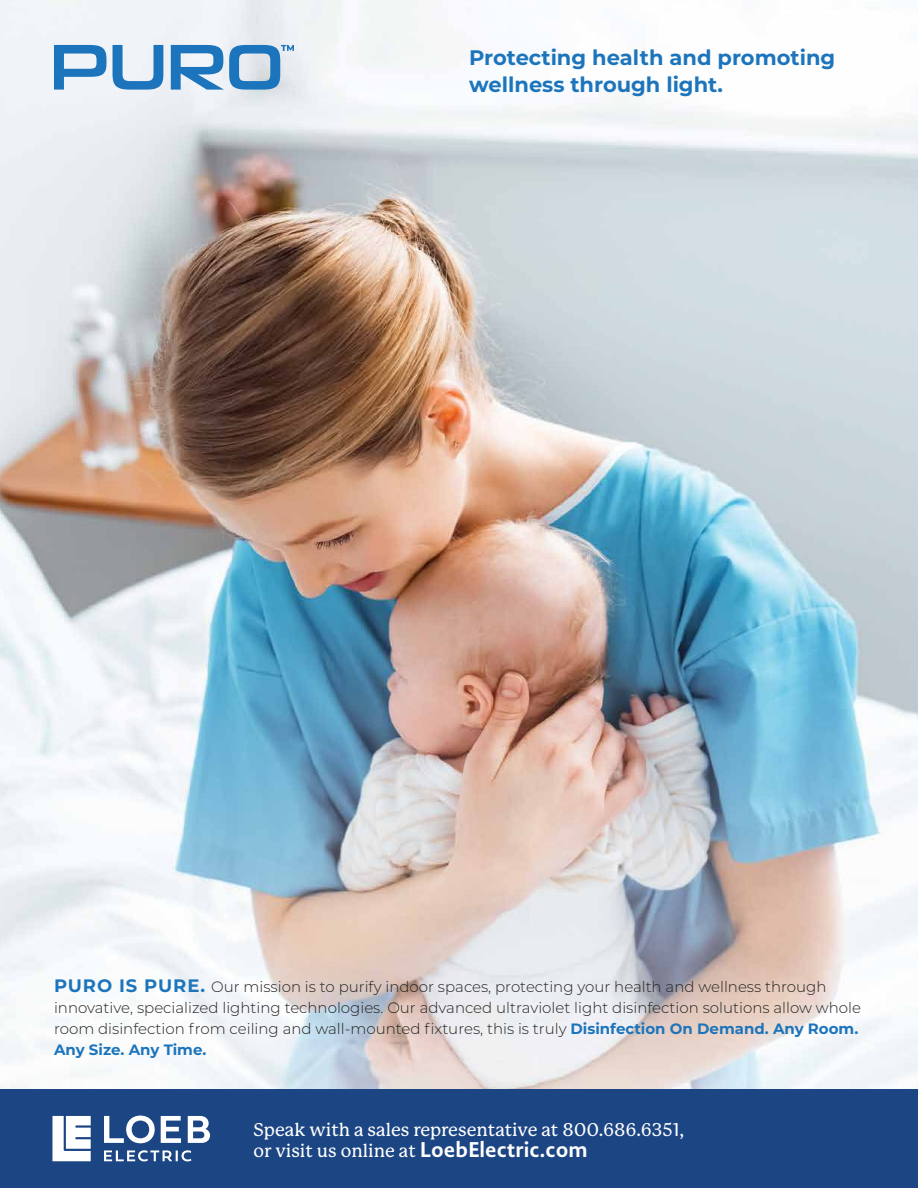
<style>
.page{position:relative;width:918px;height:1188px;background:#fff}
.page>*{position:absolute;margin:0;border:0;box-sizing:border-box;transform-origin:0 0}
.t1{font:700 21px/27px "Montserrat";color:#1c75bc}
.t2{font:500 18px/21px "P Mackinac Pro";color:#fff}
.t3{font:300 15px/21px "Montserrat";color:#222220}
.s1{font-weight:700;font-size:18px;color:#1c75bc}
.s2{font-weight:700;color:#1c75bc}
.s3{font-family:"Novel Sans Pro";font-weight:700;font-size:21px}
</style>
<div class="page">
<img style="left:0;top:0;width:918px;height:1089px">
<svg style="left:54px;top:45px;width:53px;height:45px"></svg>
<svg style="left:113px;top:45px;width:50px;height:45px"></svg>
<svg style="left:171px;top:45px;width:123px;height:45px;background:#81afd5"></svg>
<div style="left:0;top:1089px;width:918px;height:99px;background:#1c4583"></div>
<svg style="left:52px;top:1116px;width:39px;height:45px;background:#e0e6ee"></svg>
<svg style="left:104px;top:1116px;width:106px;height:27px"></svg>
<svg style="left:104px;top:1150px;width:87px;height:11px"></svg>
<h1 class="t1" style="left:469px;top:43px;width:368px">Protecting health and promoting wellness through light.</h1>
<p class="t3" style="left:54px;top:976px;width:809px"><span class="s1">PURO IS PURE.</span> Our mission is to purify indoor spaces, protecting your health and wellness through innovative, specialized lighting technologies. Our advanced ultraviolet light disinfection solutions allow whole room disinfection from ceiling and wall-mounted fixtures, this is truly <span class="s2">Disinfection On Demand. Any Room.<br>Any Size. Any Time.</span></p>
<p class="t2" style="left:254px;top:1119px;width:432px">Speak with a sales representative at 800.686.6351, or visit us online at <span class="s3">LoebElectric.com</span></p>
</div>
